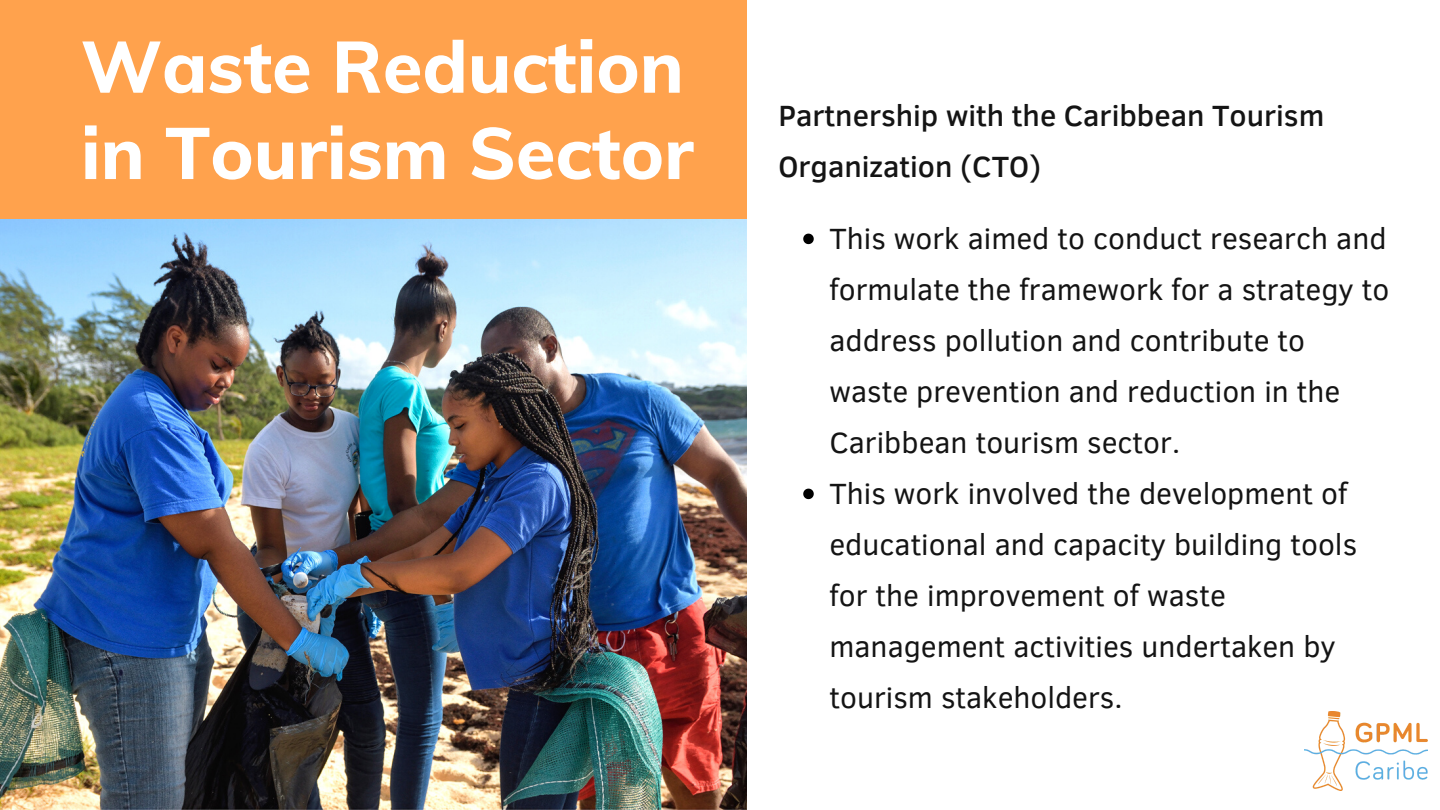
<style>
.page{position:relative;width:1440px;height:810px;background:#fff}
.page>*{position:absolute;margin:0;border:0;box-sizing:border-box;transform-origin:0 0}
.t1{font:800 72px/86.3px "Muli";color:#fff}
.t2{font:30px/51px "Clear Sans";color:#141414}
.t3{font:500 30px/51px "Clear Sans";color:#141414}
</style>
<div class="page">
<img style="left:0;top:219px;width:747px;height:591px">
<div style="left:0;top:0;width:747px;height:219px;background:#ffa24d"></div>
<svg style="left:803px;top:234px;width:11px;height:10px"></svg>
<svg style="left:803px;top:489px;width:11px;height:10px"></svg>
<img style="left:1304px;top:711px;width:123px;height:80px">
<h1 class="t1" style="left:81px;top:22px;width:614px">Waste Reduction in Tourism Sector</h1>
<p class="t3" style="left:778px;top:88px;width:547px">Partnership with the Caribbean Tourism<br>Organization (CTO)</p>
<p class="t2" style="left:829px;top:212px;width:561px">This work aimed to conduct research and formulate the framework for a strategy to address pollution and contribute to waste prevention and reduction in the Caribbean tourism sector.<br>This work involved the development of educational and capacity building tools for the improvement of waste management activities undertaken by tourism stakeholders.</p>
</div>
